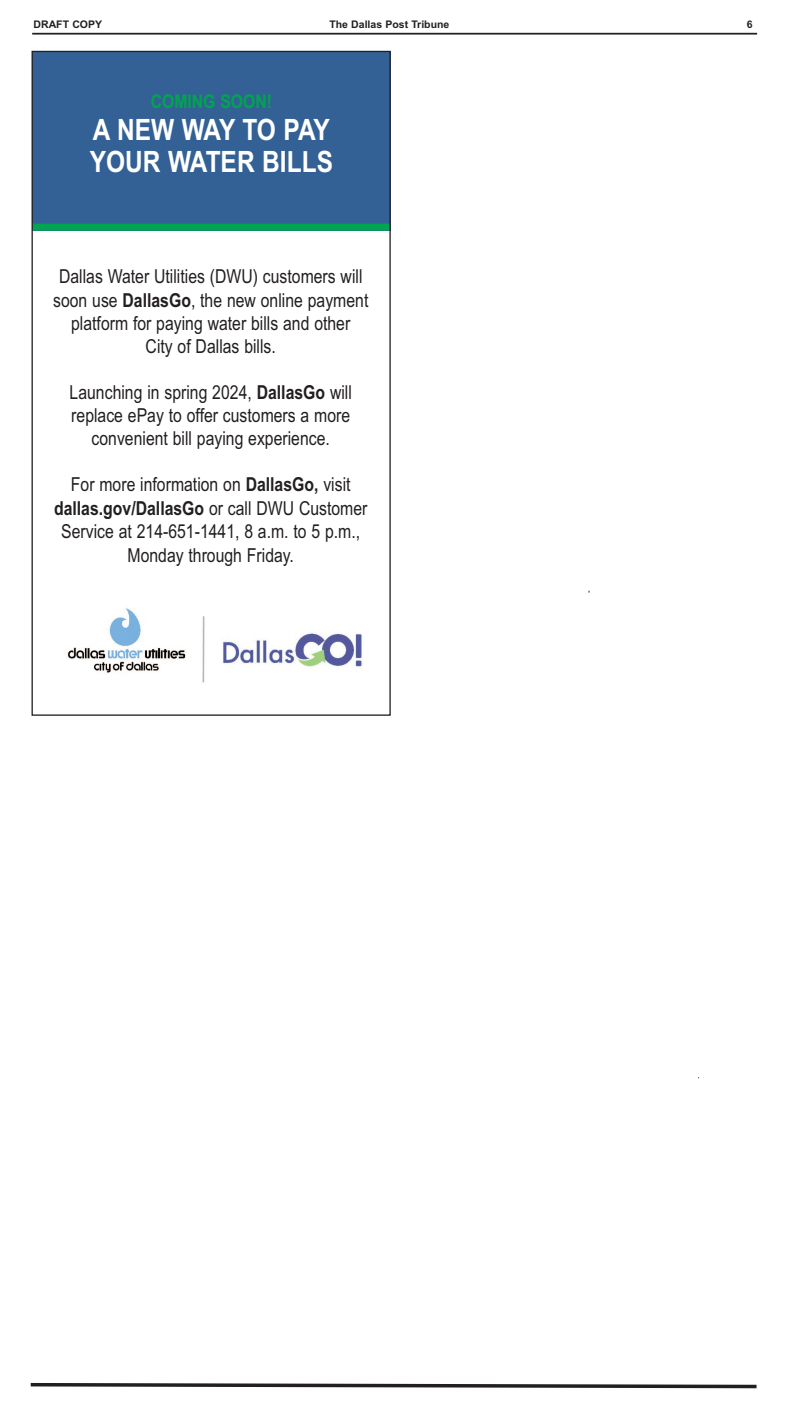
<style>
.page{position:relative;width:788px;height:1418px;background:#fff}
.page>*{position:absolute;margin:0;border:0;box-sizing:border-box;transform-origin:0 0}
.t1{font:700 29.4px/32px "Arial";color:#fff;scale:.83 1}
.t2{font:19.25px/23.1px "Arial Narrow";color:#231f20;text-align:center}
.t3{font:700 18.9px "Arial";color:#00a54f;scale:.83 1}
.t4{font:700 10.5px "Arial";color:#231f20}
.s1{font-weight:700}
</style>
<div class="page">
<hr style="left:32px;top:33px;width:725px;height:2px;background:#231f20">
<svg style="left:30px;top:1383px;width:727px;height:6px"></svg>
<img style="left:67px;top:608px;width:295px;height:75px">
<div style="left:32px;top:51px;width:358px;height:180px;background:#336195"></div>
<div style="left:32px;top:224px;width:357px;height:7px;background:#00a54f"></div>
<p class="t4" style="left:34px;top:18px;width:70px">DRAFT COPY</p>
<p class="t4" style="left:329px;top:18px;width:121px">The Dallas Post Tribune</p>
<p class="t4" style="left:746px;top:18px;width:7px">6</p>
<p class="t3" style="left:151px;top:91px;width:148px">COMING SOON!</p>
<h1 class="t1" style="left:90px;top:114px;width:294px">A NEW WAY TO PAY<br>YOUR WATER BILLS</h1>
<p class="t2" style="left:53px;top:267px;width:317px">Dallas Water Utilities (DWU) customers will soon use <span class="s1">DallasGo</span>, the new online payment platform for paying water bills and other<br>City of Dallas bills.</p>
<p class="t2" style="left:70px;top:382px;width:284px">Launching in spring 2024, <span class="s1">DallasGo</span> will replace ePay to offer customers a more convenient bill paying experience.</p>
<p class="t2" style="left:54px;top:475px;width:315px;line-height:23.5px">For more information on <span class="s1">DallasGo,</span> visit <span class="s1">dallas.gov/DallasGo</span> or call DWU Customer Service at 214-651-1441, 8 a.m. to 5 p.m., Monday through Friday.</p>
</div>
